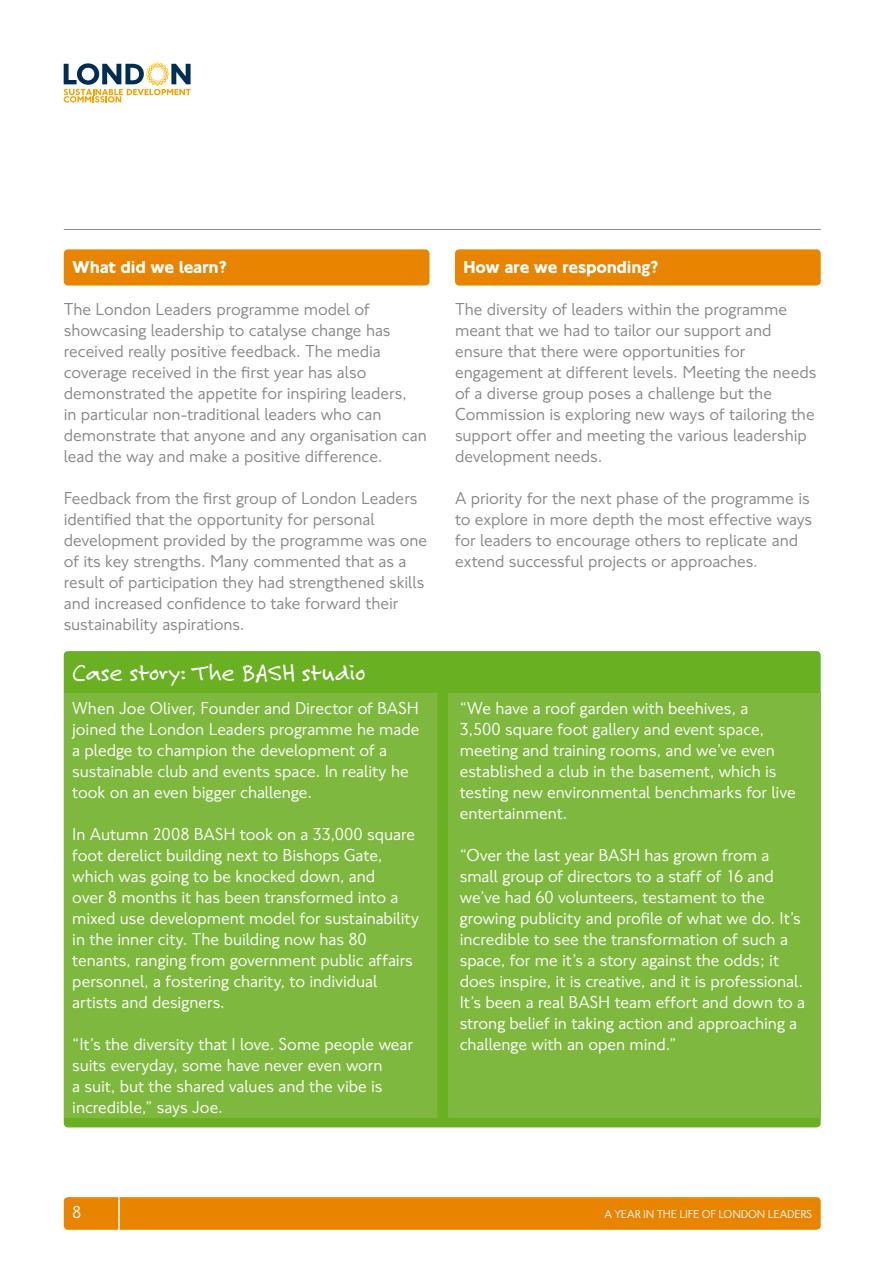
<style>
.page{position:relative;width:893px;height:1263px;background:#fff}
.page>*{position:absolute;margin:0;border:0;box-sizing:border-box;transform-origin:0 0}
.t1{font:25.5px "Felt Tip Roman";letter-spacing:.005em;color:#fff}
.t2{font:18px/21px "NJTFL";letter-spacing:-.005em;color:#fff}
.t3{font:18px/21px "NJTFL";letter-spacing:-.005em;color:#87888a}
.t4{font:700 18px "NJTFL";letter-spacing:-.015em;color:#fff}
.t5{font:12px "NJTFL";letter-spacing:-.015em;color:#fff}
</style>
<div class="page">
<hr style="left:64px;top:229px;width:757px;height:1px;background:#87888a">
<div style="left:64px;top:1197px;width:757px;height:33px;background:#e98400;border-radius:4px"></div>
<svg style="left:64px;top:62px;width:127px;height:40px"></svg>
<hr style="left:118px;top:1197px;width:2px;height:42px;background:#fff">
<div style="left:64px;top:249px;width:365px;height:36px;background:#e98400;border-radius:4px"></div>
<div style="left:455px;top:249px;width:366px;height:36px;background:#e98400;border-radius:4px"></div>
<div style="left:64px;top:651px;width:757px;height:476px;background:#6ab023;border-radius:4px"></div>
<div style="left:64px;top:693px;width:757px;height:425px;background:#7eb83e"></div>
<div style="left:437px;top:693px;width:11px;height:430px;background:#6ab023"></div>
<p class="t4" style="left:72px;top:257px;width:156px">What did we learn?</p>
<p class="t3" style="left:64px;top:299px;width:365px">The London Leaders programme model of showcasing leadership to catalyse change has received really positive feedback. The media coverage received in the first year has also demonstrated the appetite for inspiring leaders,<br>in particular non-traditional leaders who can demonstrate that anyone and any organisation can lead the way and make a positive difference.</p>
<p class="t3" style="left:64px;top:488px;width:365px">Feedback from the first group of London Leaders identified that the opportunity for personal development provided by the programme was one of its key strengths. Many commented that as a result of participation they had strengthened skills and increased confidence to take forward their sustainability aspirations.</p>
<h1 class="t1" style="left:72px;top:657px;width:295px">Case story: The BASH studio</h1>
<p class="t2" style="left:72px;top:698px;width:349px">When Joe Oliver, Founder and Director of BASH joined the London Leaders programme he made a pledge to champion the development of a sustainable club and events space. In reality he took on an even bigger challenge.</p>
<p class="t2" style="left:72px;top:824px;width:348px">In Autumn 2008 BASH took on a 33,000 square foot derelict building next to Bishops Gate, which was going to be knocked down, and<br>over 8 months it has been transformed into a mixed use development model for sustainability in the inner city. The building now has 80 tenants, ranging from government public affairs personnel, a fostering charity, to individual artists and designers.</p>
<p class="t2" style="left:72px;top:1034px;width:342px">“It’s the diversity that I love. Some people wear suits everyday, some have never even worn<br>a suit, but the shared values and the vibe is incredible,” says Joe.</p>
<p class="t4" style="left:463px;top:257px;width:196px">How are we responding?</p>
<p class="t3" style="left:455px;top:299px;width:363px">The diversity of leaders within the programme meant that we had to tailor our support and ensure that there were opportunities for engagement at different levels. Meeting the needs of a diverse group poses a challenge but the Commission is exploring new ways of tailoring the support offer and meeting the various leadership development needs.</p>
<p class="t3" style="left:455px;top:488px;width:359px">A priority for the next phase of the programme is to explore in more depth the most effective ways for leaders to encourage others to replicate and extend successful projects or approaches.</p>
<p class="t2" style="left:460px;top:698px;width:337px">“We have a roof garden with beehives, a<br>3,500 square foot gallery and event space, meeting and training rooms, and we’ve even established a club in the basement, which is testing new environmental benchmarks for live entertainment.</p>
<p class="t2" style="left:460px;top:845px;width:347px">“Over the last year BASH has grown from a small group of directors to a staff of 16 and we’ve had 60 volunteers, testament to the growing publicity and profile of what we do. It’s incredible to see the transformation of such a space, for me it’s a story against the odds; it does inspire, it is creative, and it is professional.<br>It’s been a real BASH team effort and down to a strong belief in taking action and approaching a challenge with an open mind.”</p>
<p class="t2" style="left:72px;top:1202px;width:11px">8</p>
<p class="t5" style="left:605px;top:1207px;width:209px">A YEAR IN THE LIFE OF LONDON LEADERS</p>
</div>
